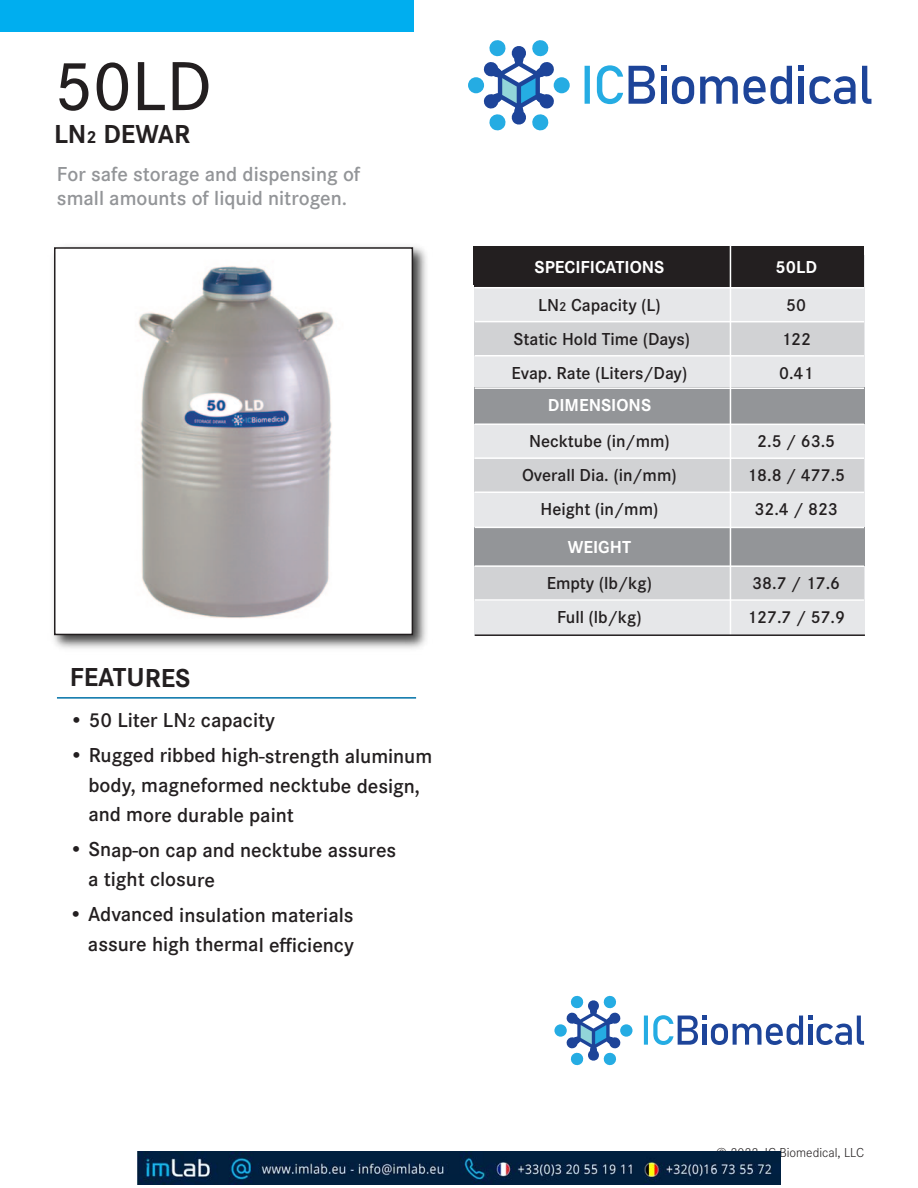
<style>
.page{position:relative;width:918px;height:1188px;background:#fff}
.page>*{position:absolute;margin:0;border:0;box-sizing:border-box;transform-origin:0 0}
.t1{font:500 72px "Corporate S";color:#231f20}
.t2{font:700 27px "Corporate S";letter-spacing:-.005em;color:#231f20}
.t3{font:600 21px/29.5px "Corporate S";letter-spacing:-.005em;color:#231f20}
.t4{font:600 21px/23.7px "Corporate S";color:#939598}
.t5{font:600 18px "Corporate S";color:#231f20}
.t6{font:700 18px "Corporate S";color:#fff}
.t7{font:300 13.5px "Corporate S";color:#231f20}
.s1{font-size:18px}
.s2{font-size:15px}
.s3{font-size:13.5px}
</style>
<div class="page">
<div style="left:554px;top:77px;width:16px;height:16px;background:#25ace3;border-radius:50%"></div>
<div style="left:468px;top:77px;width:16px;height:16px;background:#25ace3;border-radius:50%"></div>
<svg style="left:483px;top:40px;width:72px;height:90px"></svg>
<svg style="left:585px;top:65px;width:38px;height:39px"></svg>
<svg style="left:862px;top:66px;width:9px;height:38px"></svg>
<svg style="left:798px;top:66px;width:58px;height:38px"></svg>
<svg style="left:700px;top:66px;width:92px;height:38px"></svg>
<svg style="left:672px;top:76px;width:22px;height:28px"></svg>
<div style="left:661px;top:77px;width:5px;height:27px;background:#1d4499"></div>
<svg style="left:661px;top:66px;width:5px;height:5px"></svg>
<svg style="left:629px;top:66px;width:26px;height:38px"></svg>
<div style="left:0;top:0;width:413px;height:31px;background:#00aeef"></div>
<div style="left:620px;top:1024px;width:13px;height:13px;background:#25ace3;border-radius:50%"></div>
<svg style="left:554px;top:1024px;width:13px;height:13px"></svg>
<svg style="left:566px;top:996px;width:55px;height:69px"></svg>
<svg style="left:644px;top:1015px;width:220px;height:30px"></svg>
<hr style="left:57px;top:697px;width:359px;height:2px;background:#0071a7">
<div style="left:475px;top:256px;width:390px;height:380px;background:#e6e7e9"></div>
<div style="left:475px;top:256px;width:389px;height:31px;background:#231f20"></div>
<div style="left:475px;top:387px;width:390px;height:37px;background:#939598"></div>
<div style="left:475px;top:528px;width:390px;height:38px;background:#939598"></div>
<div style="left:474px;top:247px;width:390px;height:38px;background:#231f20"></div>
<div style="left:475px;top:322px;width:389px;height:34px;background:#d1d2d4"></div>
<div style="left:475px;top:459px;width:389px;height:33px;background:#d1d2d4"></div>
<div style="left:475px;top:567px;width:389px;height:34px;background:#d1d2d4"></div>
<hr style="left:730px;top:241px;width:1px;height:394px;background:#fff">
<hr style="left:475px;top:287px;width:389px;height:2px;background:#fff">
<hr style="left:475px;top:321px;width:389px;height:1px;background:#fff">
<hr style="left:475px;top:355px;width:389px;height:2px;background:#fff">
<hr style="left:475px;top:387px;width:389px;height:2px;background:#fff">
<hr style="left:475px;top:423px;width:389px;height:2px;background:#fff">
<hr style="left:475px;top:457px;width:389px;height:2px;background:#fff">
<hr style="left:475px;top:491px;width:389px;height:2px;background:#fff">
<hr style="left:475px;top:527px;width:389px;height:1px;background:#fff">
<hr style="left:475px;top:565px;width:389px;height:2px;background:#fff">
<hr style="left:475px;top:599px;width:389px;height:2px;background:#fff">
<img style="left:53px;top:246px;width:374px;height:403px">
<img style="left:57px;top:250px;width:353px;height:382px">
<div style="left:54px;top:247px;width:359px;height:388px;border:2px solid #231f20"></div>
<hr style="left:475px;top:634px;width:390px;height:2px;background:#231f20">
<img style="left:138px;top:1152px;width:642px;height:32px">
<p class="t1" style="left:54px;top:62px;width:159px">50LD</p>
<p class="t2" style="left:54px;top:125px;width:138px">LN<span class="s1">2</span> DEWAR</p>
<p class="t4" style="left:57px;top:165px;width:305px">For safe storage and dispensing of small amounts of liquid nitrogen.</p>
<p class="t2" style="left:70px;top:668px;width:122px">FEATURES</p>
<p class="t3" style="left:70px;top:707px;width:207px">• 50 Liter LN<span class="s2">2</span> capacity</p>
<p class="t3" style="left:88px;top:743px;width:345px;text-indent:-19px">• Rugged ribbed high-strength aluminum body, magneformed necktube design, and more durable paint</p>
<p class="t3" style="left:88px;top:837px;width:310px;text-indent:-19px">• Snap-on cap and necktube assures a tight closure</p>
<p class="t3" style="left:69px;top:902px;width:287px;text-align:right">• Advanced insulation materials assure high thermal efficiency</p>
<p class="t6" style="left:535px;top:261px;width:131px">SPECIFICATIONS</p>
<p class="t6" style="left:776px;top:261px;width:43px">50LD</p>
<p class="t5" style="left:538px;top:298px;width:124px">LN<span class="s3">2</span> Capacity (L)</p>
<p class="t5" style="left:786px;top:299px;width:21px">50</p>
<p class="t5" style="left:513px;top:333px;width:178px">Static Hold Time (Days)</p>
<p class="t5" style="left:781px;top:333px;width:31px">122</p>
<p class="t5" style="left:512px;top:367px;width:177px">Evap. Rate (Liters/Day)</p>
<p class="t5" style="left:779px;top:367px;width:36px">0.41</p>
<p class="t6" style="left:548px;top:399px;width:105px">DIMENSIONS</p>
<p class="t5" style="left:529px;top:435px;width:142px">Necktube (in/mm)</p>
<p class="t5" style="left:757px;top:435px;width:80px">2.5 / 63.5</p>
<p class="t5" style="left:522px;top:469px;width:156px">Overall Dia. (in/mm)</p>
<p class="t5" style="left:747px;top:469px;width:99px">18.8 / 477.5</p>
<p class="t5" style="left:540px;top:503px;width:119px">Height (in/mm)</p>
<p class="t5" style="left:755px;top:503px;width:85px">32.4 / 823</p>
<p class="t6" style="left:568px;top:541px;width:65px">WEIGHT</p>
<p class="t5" style="left:547px;top:577px;width:107px">Empty (lb/kg)</p>
<p class="t5" style="left:752px;top:577px;width:89px">38.7 / 17.6</p>
<p class="t5" style="left:557px;top:611px;width:86px">Full (lb/kg)</p>
<p class="t5" style="left:747px;top:611px;width:99px">127.7 / 57.9</p>
<p class="t7" style="left:716px;top:1144px;width:150px">© 2022, IC Biomedical, LLC</p>
</div>
